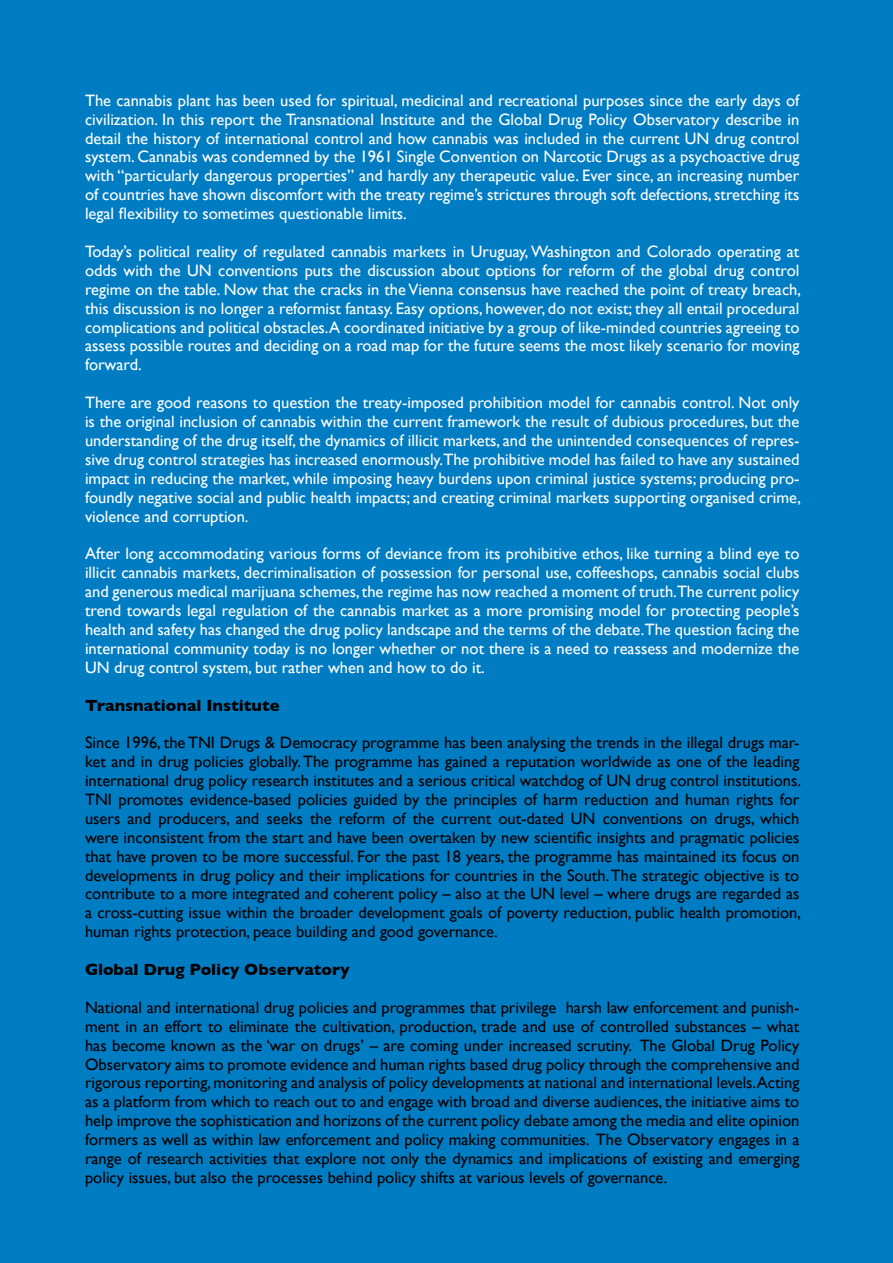
<style>
.page{position:relative;width:893px;height:1263px;background:#007cc3}
.page>*{position:absolute;margin:0;border:0;box-sizing:border-box;transform-origin:0 0}
.t1{font:16.5px/18.9px "Gill Sans";color:#fff;text-align:justify}
.t2{font:16.5px/18.9px "Gill Sans";color:#000;text-align:justify}
.t3{font:700 16.5px "Gill Sans";color:#000}
</style>
<div class="page">
<p class="t1" style="left:85px;top:91px;width:717px">The cannabis plant has been used for spiritual, medicinal and recreational purposes since the early days of civilization. In this report the Transnational Institute and the Global Drug Policy Observatory describe in detail the history of international control and how cannabis was included in the current UN drug control system. Cannabis was condemned by the 1961 Single Convention on Narcotic Drugs as a psychoactive drug with “particularly dangerous properties” and hardly any therapeutic value. Ever since, an increasing number of countries have shown discomfort with the treaty regime’s strictures through soft defections, stretching its legal flexibility to sometimes questionable limits.</p>
<p class="t1" style="left:85px;top:242px;width:718px">Today’s political reality of regulated cannabis markets in Uruguay, Washington and Colorado operating at odds with the UN conventions puts the discussion about options for reform of the global drug control regime on the table. Now that the cracks in the Vienna consensus have reached the point of treaty breach, this discussion is no longer a reformist fantasy. Easy options, however, do not exist; they all entail procedural complications and political obstacles.A coordinated initiative by a group of like-minded countries agreeing to assess possible routes and deciding on a road map for the future seems the most likely scenario for moving forward.</p>
<p class="t1" style="left:85px;top:393px;width:717px">There are good reasons to question the treaty-imposed prohibition model for cannabis control. Not only is the original inclusion of cannabis within the current framework the result of dubious procedures, but the understanding of the drug itself, the dynamics of illicit markets, and the unintended consequences of repres&shy;sive drug control strategies has increased enormously.The prohibitive model has failed to have any sustained impact in reducing the market, while imposing heavy burdens upon criminal justice systems; producing pro&shy;foundly negative social and public health impacts; and creating criminal markets supporting organised crime, violence and corruption.</p>
<p class="t1" style="left:85px;top:544px;width:716px">After long accommodating various forms of deviance from its prohibitive ethos, like turning a blind eye to illicit cannabis markets, decriminalisation of possession for personal use, coffeeshops, cannabis social clubs and generous medical marijuana schemes, the regime has now reached a moment of truth.The current policy trend towards legal regulation of the cannabis market as a more promising model for protecting people’s health and safety has changed the drug policy landscape and the terms of the debate.The question facing the international community today is no longer whether or not there is a need to reassess and modernize the UN drug control system, but rather when and how to do it.</p>
<p class="t3" style="left:85px;top:695px;width:196px">Transnational Institute</p>
<p class="t2" style="left:85px;top:733px;width:717px">Since 1996, the TNI Drugs &amp; Democracy programme has been analysing the trends in the illegal drugs mar&shy;ket and in drug policies globally. The programme has gained a reputation worldwide as one of the leading international drug policy research institutes and a serious critical watchdog of UN drug control institutions.<br>TNI promotes evidence-based policies guided by the principles of harm reduction and human rights for users and producers, and seeks the reform of the current out-dated UN conventions on drugs, which were inconsistent from the start and have been overtaken by new scientific insights and pragmatic policies that have proven to be more successful. For the past 18 years, the programme has maintained its focus on developments in drug policy and their implications for countries in the South. The strategic objective is to contribute to a more integrated and coherent policy – also at the UN level – where drugs are regarded as a cross-cutting issue within the broader development goals of poverty reduction, public health promotion, human rights protection, peace building and good governance.</p>
<p class="t3" style="left:85px;top:960px;width:266px">Global Drug Policy Observatory</p>
<p class="t2" style="left:85px;top:998px;width:716px">National and international drug policies and programmes that privilege harsh law enforcement and punish&shy;ment in an effort to eliminate the cultivation, production, trade and use of controlled substances – what has become known as the ‘war on drugs’ – are coming under increased scrutiny. The Global Drug Policy Observatory aims to promote evidence and human rights based drug policy through the comprehensive and rigorous reporting, monitoring and analysis of policy developments at national and international levels.Acting as a platform from which to reach out to and engage with broad and diverse audiences, the initiative aims to help improve the sophistication and horizons of the current policy debate among the media and elite opinion formers as well as within law enforcement and policy making communities. The Observatory engages in a range of research activities that explore not only the dynamics and implications of existing and emerging policy issues, but also the processes behind policy shifts at various levels of governance.</p>
</div>
